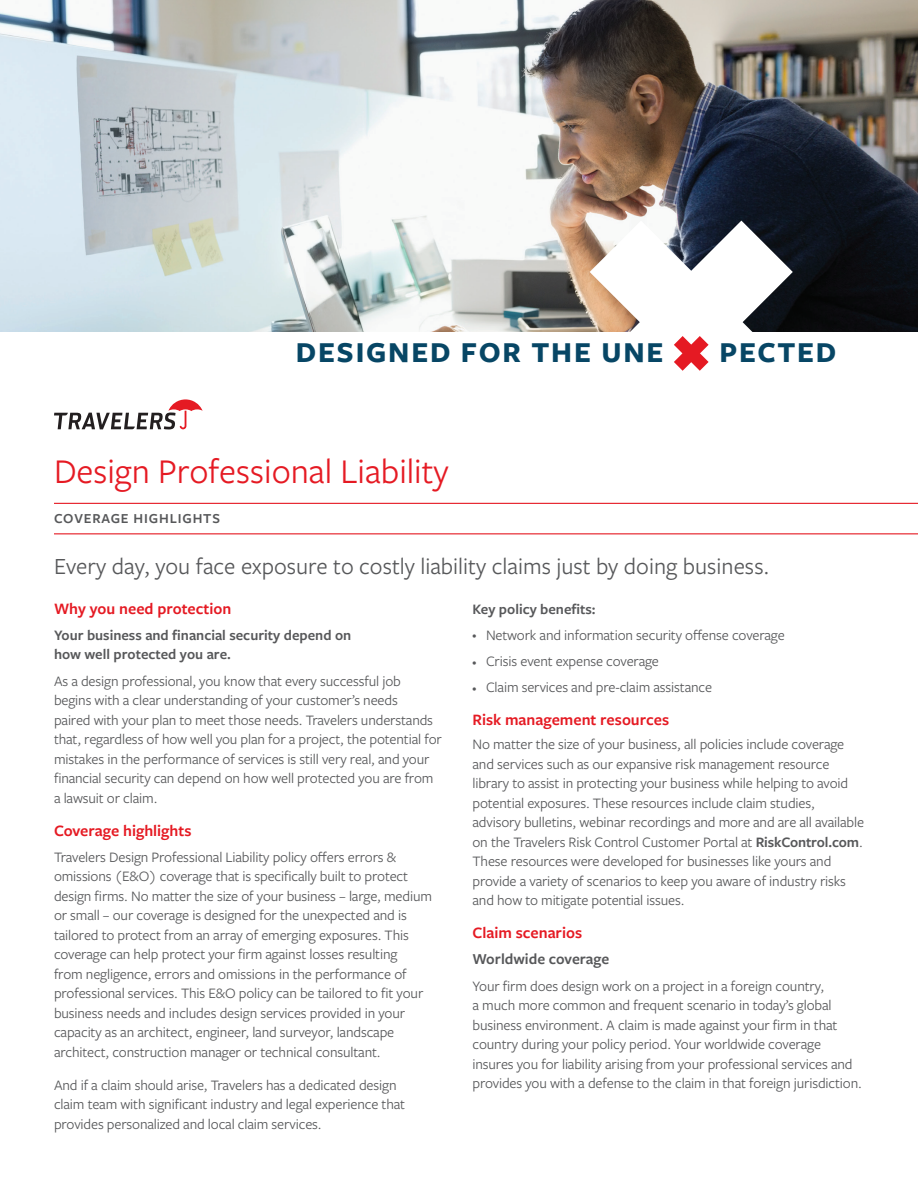
<style>
.page{position:relative;width:918px;height:1188px;background:#fff}
.page>*{position:absolute;margin:0;border:0;box-sizing:border-box;transform-origin:0 0}
.t1{font:36px "Freight Sans Pro";color:#e51a23}
.t2{font:700 30px "Freight Sans Pro";letter-spacing:.06em;color:#074665}
.Body_copy{font:24px "Freight Sans Pro";color:#57585a}
.Subheader{font:600 16.5px "Freight Sans Pro";color:#e51a23}
.Subheader-2{font:600 15.75px "Freight Sans Pro";color:#57585a}
.Body_copy-2{font:15px/19.5px "Freight Sans Pro";letter-spacing:-.01em;color:#57585a}
.Body_copy-3{font:600 15px/19.5px "Freight Sans Pro";color:#57585a}
.Sub-title_1_line{font:600 14.25px "Freight Sans Pro";letter-spacing:.06em;color:#57585a}
.s1{font-size:8.55px}
.s2{font-weight:600}
</style>
<div class="page">
<svg style="left:54px;top:399px;width:149px;height:30px"></svg>
<hr style="left:54px;top:503px;width:864px;height:1px;background:#e51a23">
<hr style="left:54px;top:533px;width:864px;height:1px;background:#e51a23">
<img style="left:0;top:0;width:918px;height:332px">
<svg style="left:590px;top:221px;width:203px;height:150px"></svg>
<p class="t2" style="left:296px;top:332px;width:369px">DESIGNED FOR THE UNE</p>
<p class="t2" style="left:719px;top:332px;width:118px">PECTED</p>
<p class="t1" style="left:54px;top:447px;width:396px">Design Professional Liability</p>
<p class="Sub-title_1_line" style="left:54px;top:508px;width:168px">COVERAGE HIGHLIGHTS</p>
<p class="Body_copy" style="left:54px;top:550px;width:717px">Every day, you face exposure to costly liability claims just by doing business.</p>
<p class="Subheader" style="left:54px;top:597px;width:179px">Why you need protection</p>
<p class="Body_copy-3" style="left:54px;top:625px;width:299px">Your business and financial security depend on how well protected you are.</p>
<p class="Body_copy-2" style="left:54px;top:670px;width:389px">As a design professional, you know that every successful job begins with a clear understanding of your customer’s needs<br>paired with your plan to meet those needs. Travelers understands that, regardless of how well you plan for a project, the potential for mistakes in the performance of services is still very real, and your financial security can depend on how well protected you are from a lawsuit or claim.</p>
<p class="Subheader" style="left:54px;top:819px;width:139px">Coverage highlights</p>
<p class="Body_copy-2" style="left:54px;top:847px;width:380px">Travelers Design Professional Liability policy offers errors &amp; omissions (E&amp;O) coverage that is specifically built to protect design firms. No matter the size of your business – large, medium or small – our coverage is designed for the unexpected and is tailored to protect from an array of emerging exposures. This coverage can help protect your firm against losses resulting<br>from negligence, errors and omissions in the performance of professional services. This E&amp;O policy can be tailored to fit your business needs and includes design services provided in your capacity as an architect, engineer, land surveyor, landscape architect, construction manager or technical consultant.</p>
<p class="Body_copy-2" style="left:54px;top:1075px;width:353px">And if a claim should arise, Travelers has a dedicated design claim team with significant industry and legal experience that provides personalized and local claim services.</p>
<p class="Body_copy-3" style="left:472px;top:598px;width:125px">Key policy benefits:</p>
<p class="Body_copy-2" style="left:472px;top:625px;width:314px"><span class="s1">•</span> Network and information security offense coverage</p>
<p class="Body_copy-2" style="left:472px;top:651px;width:188px"><span class="s1">•</span> Crisis event expense coverage</p>
<p class="Body_copy-2" style="left:472px;top:677px;width:241px"><span class="s1">•</span> Claim services and pre-claim assistance</p>
<p class="Subheader" style="left:472px;top:709px;width:198px">Risk management resources</p>
<p class="Body_copy-2" style="left:472px;top:734px;width:393px">No matter the size of your business, all policies include coverage and services such as our expansive risk management resource library to assist in protecting your business while helping to avoid potential exposures. These resources include claim studies, advisory bulletins, webinar recordings and more and are all available on the Travelers Risk Control Customer Portal at <span class="s2">RiskControl.com</span>.<br>These resources were developed for businesses like yours and provide a variety of scenarios to keep you aware of industry risks and how to mitigate potential issues.</p>
<p class="Subheader" style="left:472px;top:922px;width:111px">Claim scenarios</p>
<p class="Subheader-2" style="left:472px;top:949px;width:138px">Worldwide coverage</p>
<p class="Body_copy-2" style="left:472px;top:975px;width:391px">Your firm does design work on a project in a foreign country,<br>a much more common and frequent scenario in today’s global business environment. A claim is made against your firm in that country during your policy period. Your worldwide coverage insures you for liability arising from your professional services and provides you with a defense to the claim in that foreign jurisdiction.</p>
</div>
